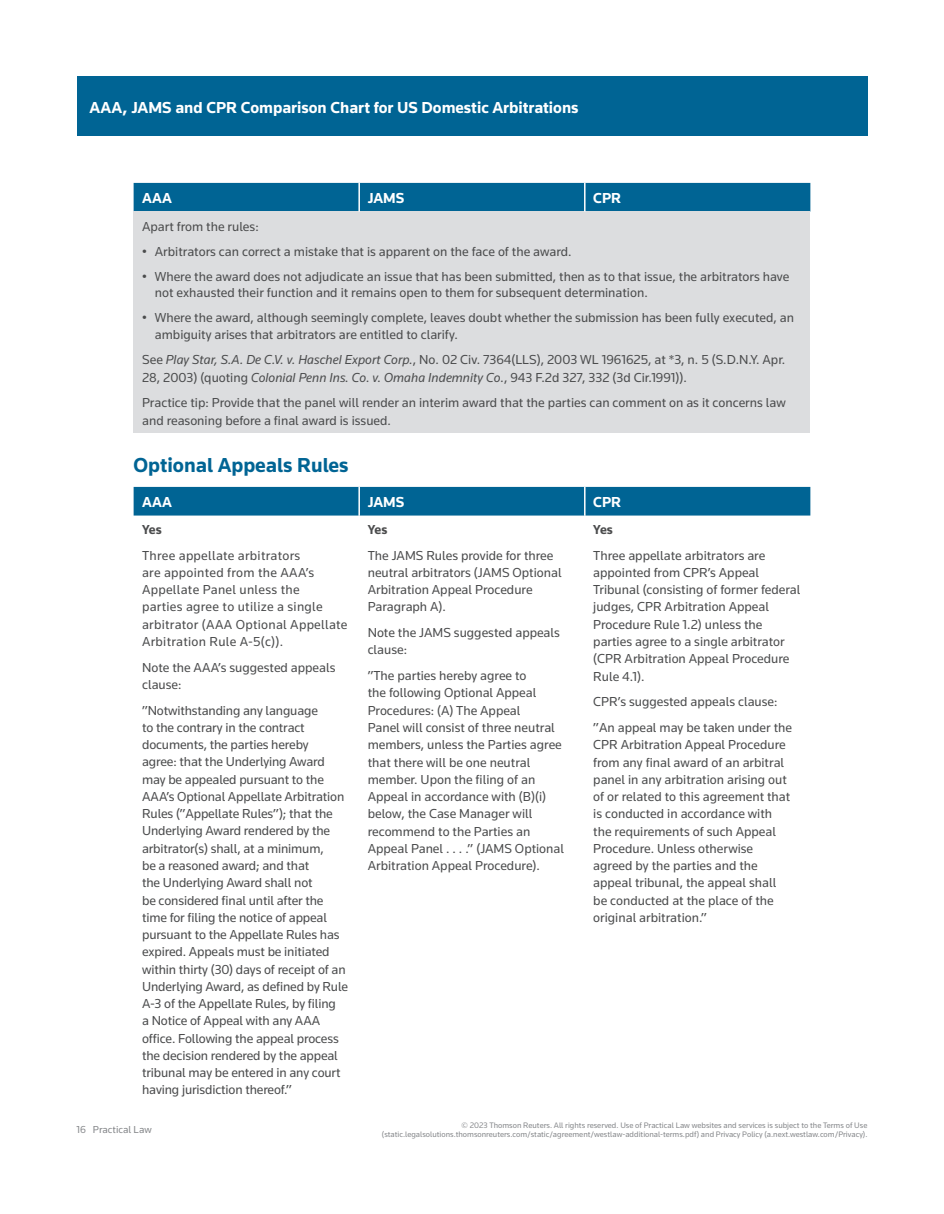
<style>
.page{position:relative;width:944px;height:1214px;background:#fff}
.page>*{position:absolute;margin:0;border:0;box-sizing:border-box;transform-origin:0 0}
.t1{font:700 21px "Knowledge";color:#006494}
.t2{font:700 16.5px "Knowledge";color:#fff}
.t3{font:700 15px "Knowledge";color:#fff}
.t4{font:13.5px/17.2px "Knowledge";color:#4b4c4d}
.t5{font:13.5px/17.2px "Knowledge";letter-spacing:.02em;color:#4b4c4d}
.t6{font:700 13.5px "Knowledge";letter-spacing:-.03em;color:#4b4c4d}
.t7{font:10.5px "Knowledge";color:#86888b}
.t8{font:8.25px/9.8px "Knowledge";color:#86888b;text-align:right}
.s1{font-style:italic}
</style>
<div class="page">
<div style="left:77px;top:77px;width:790px;height:59px;background:#006494"></div>
<div style="left:134px;top:211px;width:676px;height:222px;background:#dcdddf"></div>
<div style="left:134px;top:183px;width:676px;height:28px;background:#006494"></div>
<div style="left:134px;top:487px;width:676px;height:28px;background:#006494"></div>
<p class="t2" style="left:89px;top:97px;width:490px">AAA, JAMS and CPR Comparison Chart for US Domestic Arbitrations</p>
<p class="t3" style="left:142px;top:189px;width:31px">AAA</p>
<p class="t3" style="left:368px;top:189px;width:38px">JAMS</p>
<p class="t3" style="left:593px;top:189px;width:29px">CPR</p>
<p class="t4" style="left:142px;top:217px;width:118px">Apart from the rules:</p>
<p class="t4" style="left:142px;top:242px;width:431px">• Arbitrators can correct a mistake that is apparent on the face of the award.</p>
<p class="t4" style="left:155px;top:267px;width:636px;line-height:16.5px;text-indent:-13px">• Where the award does not adjudicate an issue that has been submitted, then as to that issue, the arbitrators have not exhausted their function and it remains open to them for subsequent determination.</p>
<p class="t4" style="left:155px;top:309px;width:640px;line-height:16.5px;text-indent:-13px">• Where the award, although seemingly complete, leaves doubt whether the submission has been fully executed, an ambiguity arises that arbitrators are entitled to clarify.</p>
<p class="t4" style="left:142px;top:351px;width:644px">See <span class="s1">Play Star, S.A. De C.V. v. Haschel Export Corp.</span>, No. 02 Civ. 7364(LLS), 2003 WL 1961625, at *3, n. 5 (S.D.N.Y. Apr.<br>28, 2003) (quoting <span class="s1">Colonial Penn Ins. Co. v. Omaha Indemnity Co.</span>, 943 F.2d 327, 332 (3d Cir.1991)).</p>
<p class="t4" style="left:142px;top:394px;width:645px">Practice tip: Provide that the panel will render an interim award that the parties can comment on as it concerns law and reasoning before a final award is issued.</p>
<h1 class="t1" style="left:134px;top:452px;width:216px">Optional Appeals Rules</h1>
<p class="t3" style="left:142px;top:493px;width:31px">AAA</p>
<p class="t3" style="left:368px;top:493px;width:38px">JAMS</p>
<p class="t3" style="left:593px;top:493px;width:29px">CPR</p>
<p class="t6" style="left:142px;top:521px;width:21px">Yes</p>
<p class="t5" style="left:142px;top:546px;width:207px">Three appellate arbitrators<br>are appointed from the AAA’s<br>Appellate Panel unless the<br>parties agree to utilize a single arbitrator (AAA Optional Appellate<br>Arbitration Rule A-5(c)).</p>
<p class="t4" style="left:142px;top:658px;width:195px">Note the AAA’s suggested appeals clause:</p>
<p class="t4" style="left:142px;top:701px;width:207px">”Notwithstanding any language<br>to the contrary in the contract documents, the parties hereby<br>agree: that the Underlying Award may be appealed pursuant to the AAA’s Optional Appellate Arbitration Rules (”Appellate Rules”); that the Underlying Award rendered by the arbitrator(s) shall, at a minimum,<br>be a reasoned award; and that<br>the Underlying Award shall not<br>be considered final until after the time for filing the notice of appeal pursuant to the Appellate Rules has expired. Appeals must be initiated within thirty (30) days of receipt of an Underlying Award, as defined by Rule A-3 of the Appellate Rules, by filing<br>a Notice of Appeal with any AAA office. Following the appeal process the decision rendered by the appeal tribunal may be entered in any court having jurisdiction thereof.”</p>
<p class="t6" style="left:368px;top:521px;width:21px">Yes</p>
<p class="t4" style="left:368px;top:546px;width:195px">The JAMS Rules provide for three neutral arbitrators (JAMS Optional<br>Arbitration Appeal Procedure<br>Paragraph A).</p>
<p class="t4" style="left:368px;top:624px;width:194px">Note the JAMS suggested appeals clause:</p>
<p class="t4" style="left:368px;top:667px;width:198px">”The parties hereby agree to<br>the following Optional Appeal<br>Procedures: (A) The Appeal<br>Panel will consist of three neutral members, unless the Parties agree that there will be one neutral member. Upon the filing of an<br>Appeal in accordance with (B)(i) below, the Case Manager will recommend to the Parties an<br>Appeal Panel . . . .” (JAMS Optional<br>Arbitration Appeal Procedure).</p>
<p class="t6" style="left:593px;top:521px;width:21px">Yes</p>
<p class="t4" style="left:593px;top:546px;width:209px">Three appellate arbitrators are appointed from CPR’s Appeal<br>Tribunal (consisting of former federal judges, CPR Arbitration Appeal<br>Procedure Rule 1.2) unless the parties agree to a single arbitrator (CPR Arbitration Appeal Procedure<br>Rule 4.1).</p>
<p class="t4" style="left:593px;top:688px;width:200px;line-height:25.8px">CPR’s suggested appeals clause: ”An appeal may be taken under the</p>
<p class="t4" style="left:593px;top:736px;width:198px">CPR Arbitration Appeal Procedure from any final award of an arbitral panel in any arbitration arising out of or related to this agreement that is conducted in accordance with the requirements of such Appeal<br>Procedure. Unless otherwise agreed by the parties and the appeal tribunal, the appeal shall be conducted at the place of the original arbitration.”</p>
<p class="t7" style="left:77px;top:1123px;width:77px">16 Practical Law</p>
<p class="t8" style="left:382px;top:1119px;width:487px">© 2023 Thomson Reuters. All rights reserved. Use of Practical Law websites and services is subject to the Terms of Use (static.legalsolutions.thomsonreuters.com/static/agreement/westlaw-additional-terms.pdf) and Privacy Policy (a.next.westlaw.com/Privacy).</p>
</div>
